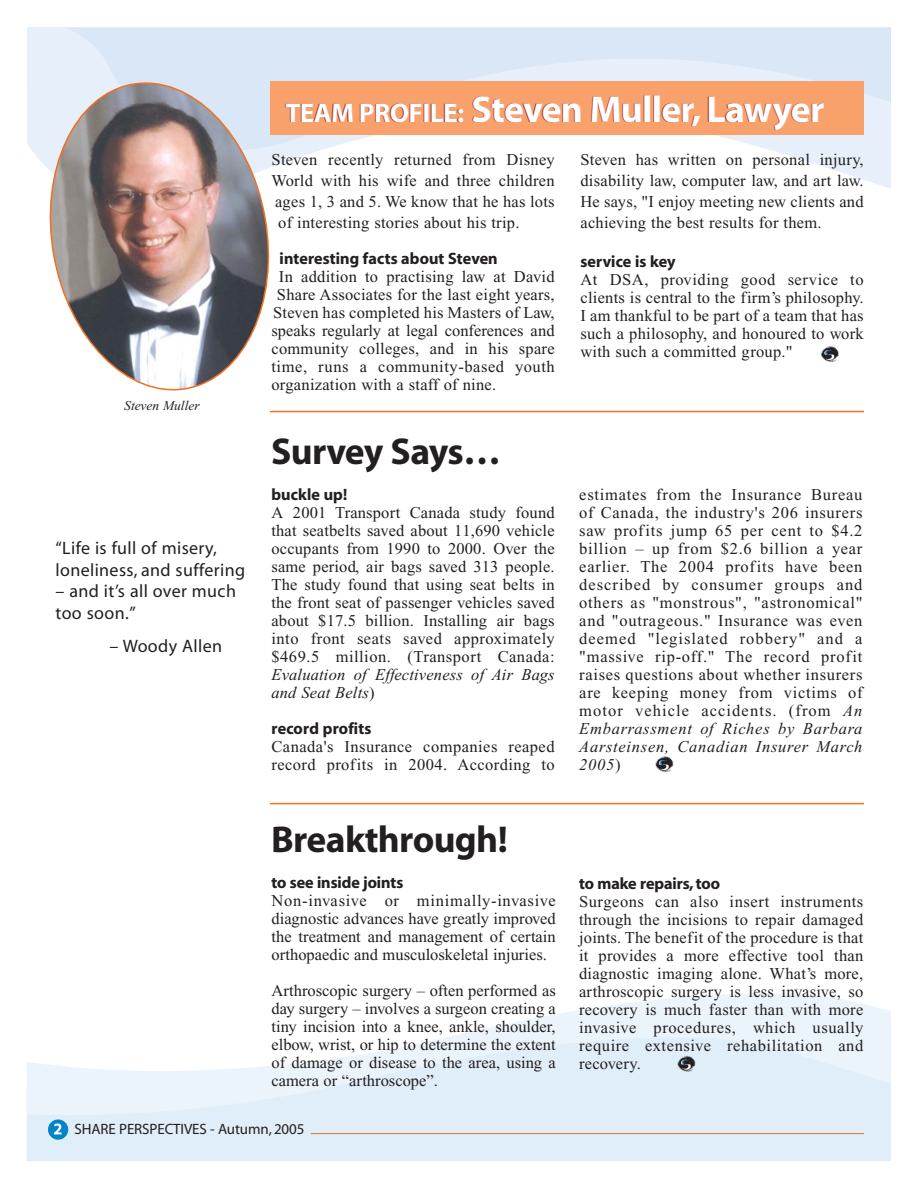
<style>
.page{position:relative;width:918px;height:1188px;background:#fff}
.page>*{position:absolute;margin:0;border:0;box-sizing:border-box;transform-origin:0 0}
.t1{font:37.5px "Myriad Headline";color:#fff}
.t2{font:37.5px "Myriad Headline";color:#231f20}
.t3{font:18px/21.6px "Myriad";letter-spacing:.02em;color:#231f20}
.t4{font:16.5px/18px "Times New Roman";letter-spacing:.015em;color:#231f20;text-align:justify}
.t5{font:16.5px "Myriad Headline";letter-spacing:.01em;color:#231f20}
.t6{font:italic 16.5px/18px "Times New Roman";letter-spacing:.01em;color:#231f20}
.t7{font:16.5px "Times New Roman";letter-spacing:.035em;color:#231f20}
.t8{font:15px "Myriad";letter-spacing:-.01em;color:#231f20}
.t9{font:italic 13.5px "Times New Roman";color:#231f20}
.s1{font-size:27px}
.s2{font-style:normal}
.s3{font-style:italic}
</style>
<div class="page">
<svg style="left:27px;top:993px;width:864px;height:168px;fill:#e0eef9"></svg>
<svg style="left:27px;top:27px;width:864px;height:162px"></svg>
<div style="left:48px;top:1119px;width:20px;height:21px;background:#0085c9;border-radius:50%"></div>
<svg style="left:54px;top:1124px;width:8px;height:10px"></svg>
<hr style="left:311px;top:1133px;width:553px;height:1px;background:#f36f21">
<div style="left:270px;top:81px;width:594px;height:54px;background:#f8a16b"></div>
<hr style="left:270px;top:411px;width:594px;height:1px;background:#f36f21">
<hr style="left:270px;top:803px;width:594px;height:1px;background:#f36f21">
<img style="left:820px;top:346px;width:19px;height:16px">
<svg style="left:824px;top:349px;width:11px;height:11px"></svg>
<img style="left:673px;top:1051px;width:26px;height:26px">
<svg style="left:680px;top:1059px;width:12px;height:11px"></svg>
<img style="left:38px;top:73px;width:243px;height:318px">
<img style="left:655px;top:756px;width:19px;height:16px">
<svg style="left:658px;top:759px;width:12px;height:12px"></svg>
<h1 class="t1" style="left:286px;top:95px;width:540px"><span class="s1">TEAM PROFILE:</span> Steven Muller, Lawyer</h1>
<p class="t9" style="left:124px;top:401px;width:77px">Steven Muller</p>
<p class="t3" style="left:55px;top:539px;width:191px">“Life is full of misery, loneliness, and suffering</p>
<p class="t3" style="left:55px;top:582px;width:182px">– and it’s all over much too soon.”</p>
<p class="t3" style="left:109px;top:637px;width:114px">– Woody Allen</p>
<p class="t4" style="left:271px;top:152px;width:285px">Steven recently returned from Disney</p>
<p class="t4" style="left:271px;top:173px;width:285px">World with his wife and three children</p>
<p class="t4" style="left:275px;top:194px;width:281px">ages 1, 3 and 5. We know that he has lots</p>
<p class="t4" style="left:278px;top:215px;width:243px">of interesting stories about his trip.</p>
<p class="t5" style="left:280px;top:252px;width:220px">interesting facts about Steven</p>
<p class="t4" style="left:279px;top:269px;width:277px">In addition to practising law at David</p>
<p class="t4" style="left:277px;top:287px;width:279px">Share Associates for the last eight years,</p>
<p class="t4" style="left:273px;top:305px;width:283px">Steven has completed his Masters of Law,</p>
<p class="t4" style="left:271px;top:323px;width:285px">speaks regularly at legal conferences and</p>
<p class="t4" style="left:271px;top:341px;width:285px">community colleges, and in his spare</p>
<p class="t7" style="left:271px;top:361px;width:285px">time, runs a community-based youth</p>
<p class="t4" style="left:271px;top:377px;width:226px">organization with a staff of nine.</p>
<h1 class="t2" style="left:271px;top:437px;width:231px">Survey Says…</h1>
<p class="t5" style="left:271px;top:488px;width:77px">buckle up!</p>
<p class="t4" style="left:271px;top:505px;width:285px">A 2001 Transport Canada study found that seatbelts saved about 11,690 vehicle occupants from 1990 to 2000. Over the same period, air bags saved 313 people.<br>The study found that using seat belts in the front seat of passenger vehicles saved about $17.5 billion. Installing air bags into front seats saved approximately $469.5 million. (Transport Canada:</p>
<p class="t6" style="left:271px;top:667px;width:285px">Evaluation of Effectiveness of Air Bags and Seat Belts<span class="s2">)</span></p>
<p class="t5" style="left:271px;top:722px;width:101px">record profits</p>
<p class="t4" style="left:271px;top:739px;width:285px">Canada's Insurance companies reaped record profits in 2004. According to</p>
<h1 class="t2" style="left:271px;top:825px;width:237px">Breakthrough!</h1>
<p class="t5" style="left:271px;top:876px;width:133px">to see inside joints</p>
<p class="t4" style="left:271px;top:893px;width:286px">Non-invasive or minimally-invasive diagnostic advances have greatly improved the treatment and management of certain orthopaedic and musculoskeletal injuries.</p>
<p class="t4" style="left:271px;top:983px;width:286px">Arthroscopic surgery – often performed as day surgery – involves a surgeon creating a tiny incision into a knee, ankle, shoulder, elbow, wrist, or hip to determine the extent of damage or disease to the area, using a camera or “arthroscope”.</p>
<p class="t8" style="left:75px;top:1123px;width:231px">SHARE PERSPECTIVES - Autumn, 2005</p>
<p class="t4" style="left:581px;top:151px;width:285px;line-height:21px">Steven has written on personal injury, disability law, computer law, and art law.<br>He says, "I enjoy meeting new clients and achieving the best results for them.</p>
<p class="t5" style="left:581px;top:255px;width:97px">service is key</p>
<p class="t4" style="left:581px;top:272px;width:285px">At DSA, providing good service to clients is central to the firm’s philosophy.<br>I am thankful to be part of a team that has such a philosophy, and honoured to work with such a committed group."</p>
<p class="t4" style="left:579px;top:487px;width:285px">estimates from the Insurance Bureau of Canada, the industry's 206 insurers saw profits jump 65 per cent to $4.2 billion – up from $2.6 billion a year earlier. The 2004 profits have been described by consumer groups and others as "monstrous", "astronomical" and "outrageous." Insurance was even deemed "legislated robbery" and a "massive rip-off." The record profit raises questions about whether insurers are keeping money from victims of motor vehicle accidents. (from <span class="s3">An Embarrassment of Riches by Barbara Aarsteinsen, Canadian Insurer March 2005</span>)</p>
<p class="t5" style="left:579px;top:877px;width:143px">to make repairs, too</p>
<p class="t4" style="left:579px;top:894px;width:286px">Surgeons can also insert instruments through the incisions to repair damaged joints. The benefit of the procedure is that it provides a more effective tool than diagnostic imaging alone. What’s more, arthroscopic surgery is less invasive, so recovery is much faster than with more invasive procedures, which usually require extensive rehabilitation and recovery.</p>
</div>
